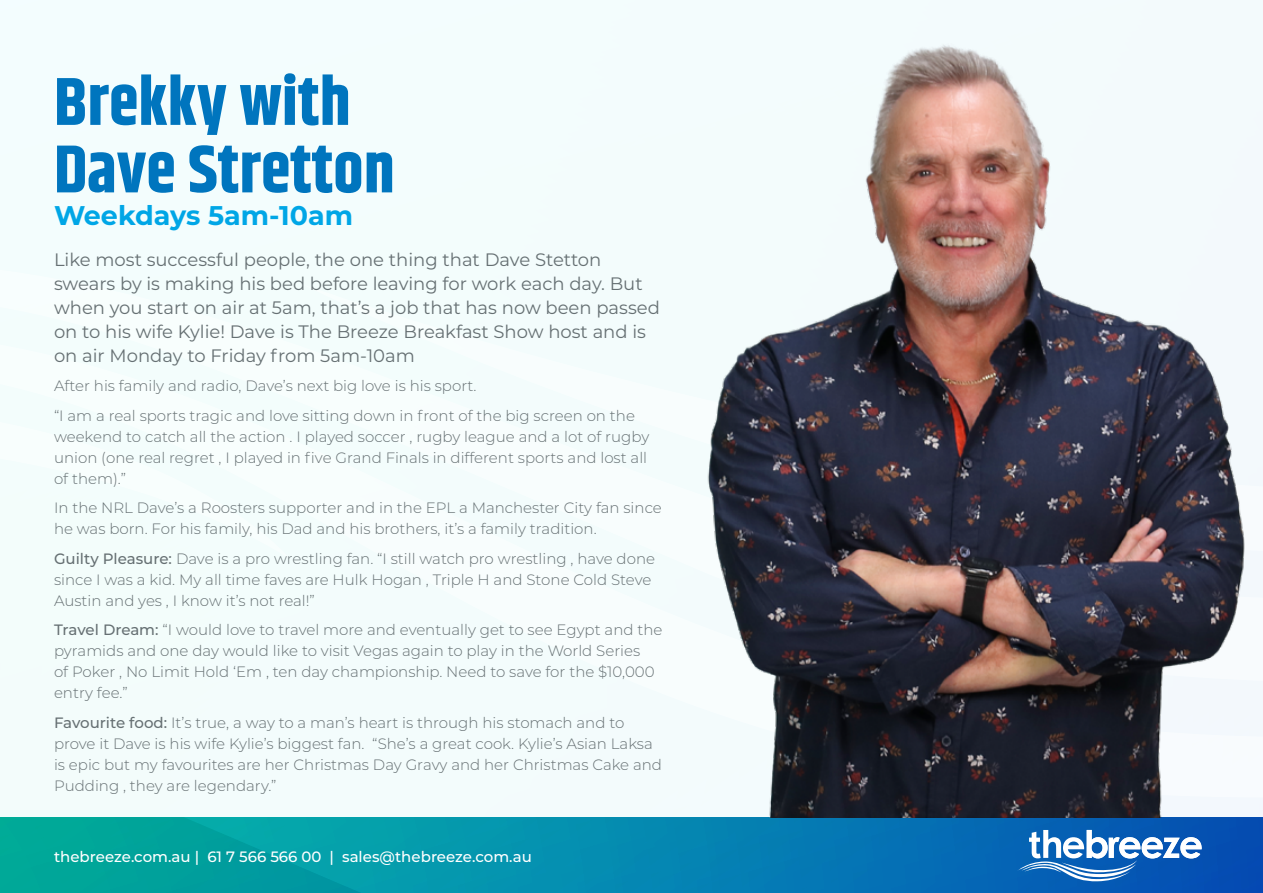
<style>
.page{position:relative;width:1263px;height:893px;background:#fff}
.page>*{position:absolute;margin:0;border:0;box-sizing:border-box;transform-origin:0 0}
.t1{font:700 67.5px/67.5px "Khand";color:#0075be}
.t2{font:700 27px "Montserrat";color:#00a6e6}
.t3{font:18px/24px "Montserrat";color:#667073}
.t4{font:300 15px/21px "Montserrat";color:#667073}
.t5{font:500 15px "Montserrat";color:#fff}
.s1{font-weight:500}
</style>
<div class="page">
<svg style="left:0;top:817px;width:1263px;height:76px;background:#0388ab"></svg>
<svg style="left:1017px;top:830px;width:184px;height:51px"></svg>
<div style="left:0;top:0;width:1263px;height:817px;background:#f3fdfd"></div>
<div style="left:0;top:687px;width:665px;height:110px;background:#f3fcfc"></div>
<div style="left:0;top:252px;width:665px;height:435px;background:#f3fdfc"></div>
<div style="left:301px;top:224px;width:364px;height:330px;background:#f3fdfc"></div>
<img style="left:665px;top:32px;width:598px;height:785px">
<h1 class="t1" style="left:54px;top:72px;width:342px">Brekky with<br>Dave Stretton</h1>
<h2 class="t2" style="left:54px;top:196px;width:300px">Weekdays 5am-10am</h2>
<p class="t3" style="left:54px;top:247px;width:607px">Like most successful people, the one thing that Dave Stetton swears by is making his bed before leaving for work each day. But when you start on air at 5am, that’s a job that has now been passed on to his wife Kylie! Dave is The Breeze Breakfast Show host and is on air Monday to Friday from 5am-10am</p>
<p class="t4" style="left:54px;top:371px;width:582px;line-height:29.5px">After his family and radio, Dave’s next big love is his sport.<br>“I am a real sports tragic and love sitting down in front of the big screen on the</p>
<p class="t4" style="left:54px;top:425px;width:597px">weekend to catch all the action . I played soccer , rugby league and a lot of rugby union (one real regret , I played in five Grand Finals in different sports and lost all of them).”</p>
<p class="t4" style="left:54px;top:497px;width:609px">In the NRL Dave’s a Roosters supporter and in the EPL a Manchester City fan since he was born. For his family, his Dad and his brothers, it’s a family tradition.</p>
<p class="t4" style="left:54px;top:548px;width:603px"><span class="s1">Guilty Pleasure:</span> Dave is a pro wrestling fan. “I still watch pro wrestling , have done since I was a kid. My all time faves are Hulk Hogan , Triple H and Stone Cold Steve<br>Austin and yes , I know it’s not real!”</p>
<p class="t4" style="left:54px;top:619px;width:610px"><span class="s1">Travel Dream:</span> “I would love to travel more and eventually get to see Egypt and the pyramids and one day would like to visit Vegas again to play in the World Series<br>of Poker , No Limit Hold ‘Em , ten day championship. Need to save for the $10,000 entry fee.”</p>
<p class="t4" style="left:54px;top:712px;width:609px"><span class="s1">Favourite food:</span> It’s true, a way to a man’s heart is through his stomach and to prove it Dave is his wife Kylie’s biggest fan. “She’s a great cook. Kylie’s Asian Laksa is epic but my favourites are her Christmas Day Gravy and her Christmas Cake and Pudding , they are legendary.”</p>
<p class="t5" style="left:54px;top:847px;width:479px">thebreeze.com.au | 61 7 566 566 00 | sales@thebreeze.com.au</p>
</div>
